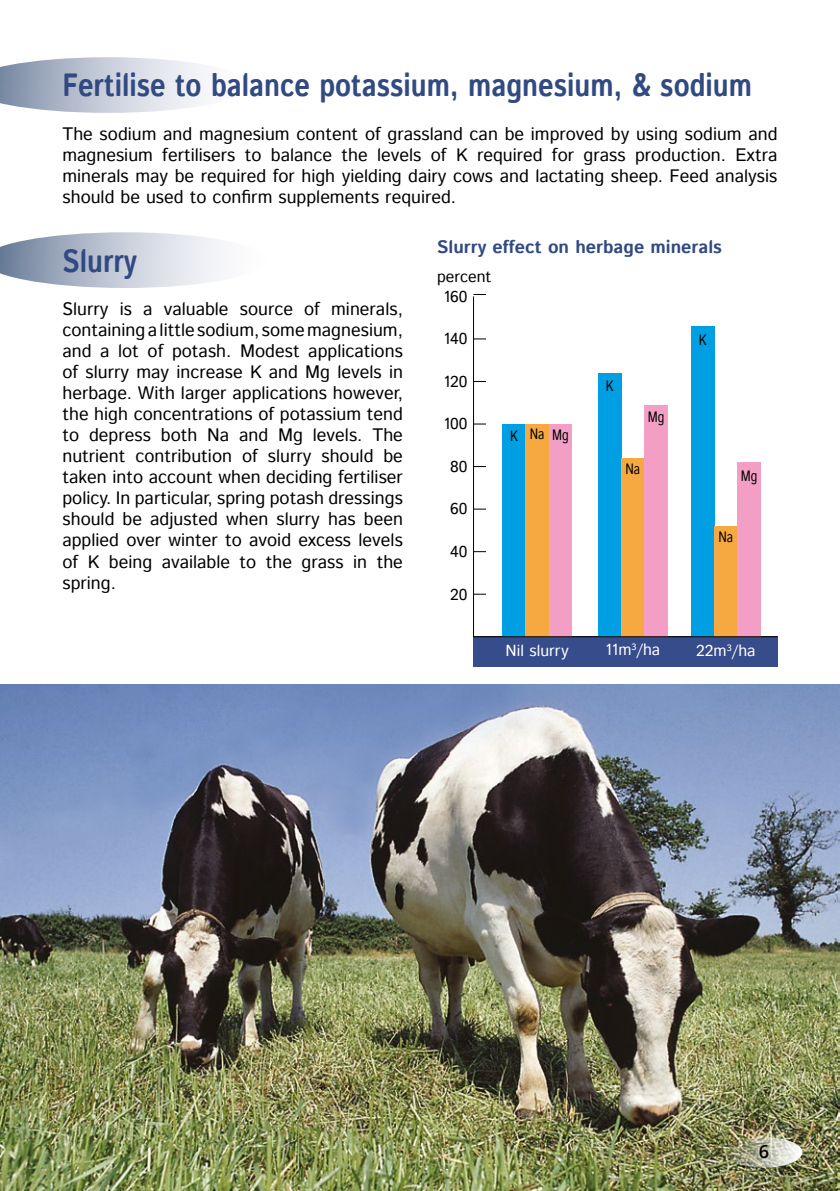
<style>
.page{position:relative;width:840px;height:1191px;background:#fff}
.page>*{position:absolute;margin:0;border:0;box-sizing:border-box;transform-origin:0 0}
.t1{font:700 32px "Istok";color:#324a82;scale:.85 1}
.t2{font:18px/21px "Istok";color:#000;text-align:justify}
.t3{font:700 18px "Istok";color:#324a82}
.t4{font:18px "Open Sans";color:#000}
.t5{font:16px "Istok";color:#000}
.t6{font:16px "Istok";color:#fff}
.t7{font:15px "Istok";color:#000;scale:.8 1}
</style>
<div class="page">
<svg style="left:0;top:57px;width:205px;height:56px"></svg>
<svg style="left:0;top:232px;width:222px;height:56px"></svg>
<div style="left:473px;top:636px;width:304px;height:31px;background:#364c8b"></div>
<svg style="left:474px;top:593px;width:12px;height:1px"></svg>
<svg style="left:474px;top:551px;width:12px;height:1px"></svg>
<svg style="left:474px;top:508px;width:12px;height:1px"></svg>
<svg style="left:474px;top:466px;width:12px;height:1px"></svg>
<svg style="left:474px;top:423px;width:12px;height:1px"></svg>
<svg style="left:474px;top:381px;width:12px;height:1px"></svg>
<svg style="left:474px;top:338px;width:12px;height:1px"></svg>
<svg style="left:473px;top:294px;width:13px;height:1px"></svg>
<hr style="left:473px;top:296px;width:1px;height:341px;background:#000">
<div style="left:502px;top:424px;width:23px;height:213px;background:#009fe3"></div>
<div style="left:548px;top:424px;width:23px;height:213px;background:#f39fc5"></div>
<div style="left:525px;top:424px;width:23px;height:213px;background:#f7a941"></div>
<div style="left:597px;top:373px;width:24px;height:264px;background:#009fe3"></div>
<div style="left:621px;top:458px;width:23px;height:179px;background:#f7a941"></div>
<div style="left:644px;top:405px;width:23px;height:232px;background:#f39fc5"></div>
<div style="left:690px;top:326px;width:24px;height:311px;background:#009fe3"></div>
<div style="left:714px;top:526px;width:23px;height:111px;background:#f7a941"></div>
<div style="left:737px;top:462px;width:23px;height:175px;background:#f39fc5"></div>
<hr style="left:473px;top:636px;width:304px;height:1px;background:#000">
<img style="left:0;top:684px;width:839px;height:507px">
<svg style="left:725px;top:1137px;width:76px;height:30px;background:#bbbca7"></svg>
<h1 class="t1" style="left:62px;top:64px;width:812px">Fertilise to balance potassium, magnesium, &amp; sodium</h1>
<p class="t2" style="left:62px;top:124px;width:716px">The sodium and magnesium content of grassland can be improved by using sodium and magnesium fertilisers to balance the levels of K required for grass production. Extra minerals may be required for high yielding dairy cows and lactating sheep. Feed analysis should be used to confirm supplements required.</p>
<h1 class="t1" style="left:62px;top:239px;width:89px">Slurry</h1>
<p class="t2" style="left:62px;top:300px;width:342px">Slurry is a valuable source of minerals, containing a little sodium, some magnesium, and a lot of potash. Modest applications of slurry may increase K and Mg levels in herbage. With larger applications however, the high concentrations of potassium tend to depress both Na and Mg levels. The nutrient contribution of slurry should be taken into account when deciding fertiliser policy. In particular, spring potash dressings should be adjusted when slurry has been applied over winter to avoid excess levels of K being available to the grass in the spring.</p>
<p class="t3" style="left:437px;top:235px;width:286px">Slurry effect on herbage minerals</p>
<p class="t5" style="left:437px;top:265px;width:56px">percent</p>
<p class="t5" style="left:443px;top:286px;width:25px">160</p>
<p class="t5" style="left:443px;top:328px;width:25px">140</p>
<p class="t5" style="left:443px;top:371px;width:25px">120</p>
<p class="t5" style="left:443px;top:413px;width:25px">100</p>
<p class="t5" style="left:450px;top:456px;width:19px">80</p>
<p class="t5" style="left:450px;top:498px;width:19px">60</p>
<p class="t5" style="left:450px;top:541px;width:19px">40</p>
<p class="t5" style="left:450px;top:583px;width:19px">20</p>
<p class="t7" style="left:510px;top:425px;width:75px">K Na Mg</p>
<p class="t7" style="left:605px;top:376px;width:11px">K</p>
<p class="t7" style="left:647px;top:406px;width:22px">Mg</p>
<p class="t7" style="left:625px;top:459px;width:20px">Na</p>
<p class="t7" style="left:698px;top:329px;width:11px">K</p>
<p class="t7" style="left:740px;top:465px;width:22px">Mg</p>
<p class="t7" style="left:718px;top:526px;width:20px">Na</p>
<p class="t6" style="left:505px;top:639px;width:65px">Nil slurry</p>
<p class="t6" style="left:605px;top:639px;width:56px">11m<sup>3</sup>/ha</p>
<p class="t6" style="left:695px;top:640px;width:61px">22m<sup>3</sup>/ha</p>
<p class="t4" style="left:758px;top:1139px;width:12px">6</p>
</div>
